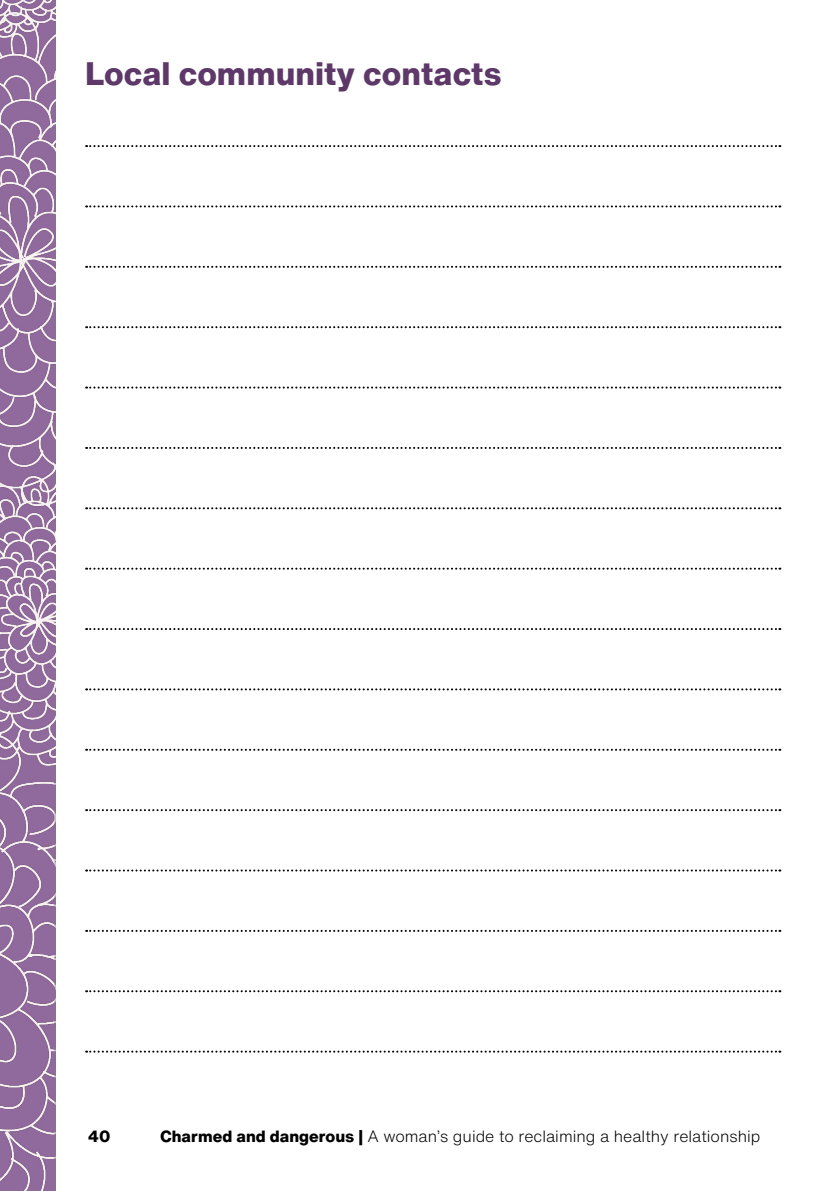
<style>
.page{position:relative;width:840px;height:1191px;background:#fff}
.page>*{position:absolute;margin:0;border:0;box-sizing:border-box;transform-origin:0 0}
.heading_1{font:800 32px "Helvetica Now Text";color:#5d3868}
.t1{font:300 16px "Helvetica Now Text";color:#000}
.t2{font:800 16px "Helvetica Now Text";color:#000}
.s1{font-weight:800}
</style>
<div class="page">
<img style="left:0;top:0;width:56px;height:1191px">
<svg style="left:86px;top:145px;width:694px;height:2px"></svg>
<svg style="left:86px;top:205px;width:694px;height:2px"></svg>
<svg style="left:86px;top:266px;width:694px;height:2px"></svg>
<svg style="left:86px;top:326px;width:694px;height:2px"></svg>
<svg style="left:86px;top:386px;width:694px;height:2px"></svg>
<svg style="left:86px;top:447px;width:694px;height:2px"></svg>
<svg style="left:86px;top:507px;width:694px;height:2px"></svg>
<svg style="left:86px;top:567px;width:694px;height:2px"></svg>
<svg style="left:86px;top:628px;width:694px;height:2px"></svg>
<svg style="left:86px;top:688px;width:694px;height:2px"></svg>
<svg style="left:86px;top:749px;width:694px;height:2px"></svg>
<svg style="left:86px;top:809px;width:694px;height:2px"></svg>
<svg style="left:86px;top:869px;width:694px;height:2px"></svg>
<svg style="left:86px;top:930px;width:694px;height:2px"></svg>
<svg style="left:86px;top:990px;width:694px;height:2px"></svg>
<svg style="left:86px;top:1050px;width:694px;height:2px"></svg>
<p class="heading_1" style="left:85px;top:49px;width:418px">Local community contacts</p>
<p class="t2" style="left:88px;top:1124px;width:24px">40</p>
<p class="t1" style="left:160px;top:1124px;width:601px"><span class="s1">Charmed and dangerous |</span> A woman’s guide to reclaiming a healthy relationship</p>
</div>
